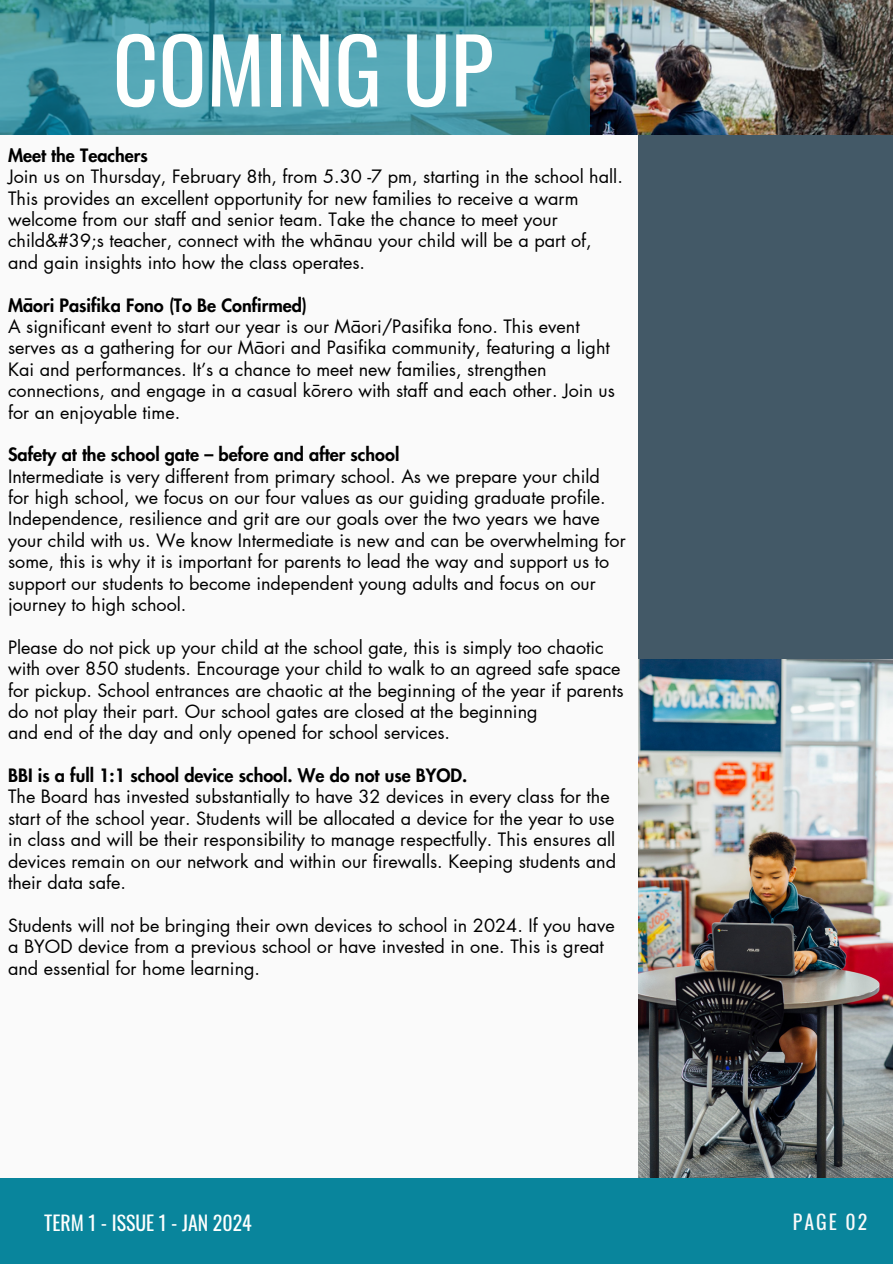
<style>
.page{position:relative;width:893px;height:1264px;background:#fff}
.page>*{position:absolute;margin:0;border:0;box-sizing:border-box;transform-origin:0 0}
.t1{font:88.95px "Oswald";color:#fefffe}
.t2{font:19.8px "Oswald";color:#fefffe}
.t3{font:19.8px "Oswald";letter-spacing:.1em;color:#fafafa}
.t4{font:18px/21.3px "Futura LT Pro";color:#000}
.t5{font:800 18px "Futura LT Pro";color:#000}
</style>
<div class="page">
<div style="left:0;top:0;width:892px;height:1263px;background:#fafafa"></div>
<div style="left:638px;top:111px;width:254px;height:622px;background:#435967"></div>
<div style="left:0;top:1177px;width:892px;height:86px;background:#09859c"></div>
<img style="left:589px;top:0;width:303px;height:134px">
<svg style="left:0;top:0;width:589px;height:135px;background:#4396a4"></svg>
<img style="left:638px;top:659px;width:254px;height:518px">
<p class="t1" style="left:113px;top:0;width:382px">COMING UP</p>
<p class="t5" style="left:8px;top:147px;width:141px">Meet the Teachers</p>
<p class="t4" style="left:8px;top:167px;width:616px">Join us on Thursday, February 8th, from 5.30 -7 pm, starting in the school hall.<br>This provides an excellent opportunity for new families to receive a warm welcome from our staff and senior team. Take the chance to meet your child&amp;#39;s teacher, connect with the whānau your child will be a part of, and gain insights into how the class operates.</p>
<p class="t5" style="left:8px;top:297px;width:300px">Māori Pasifika Fono (To Be Confirmed)</p>
<p class="t4" style="left:8px;top:316px;width:608px">A significant event to start our year is our Māori/Pasifika fono. This event serves as a gathering for our Māori and Pasifika community, featuring a light Kai and performances. It’s a chance to meet new families, strengthen connections, and engage in a casual kōrero with staff and each other. Join us</p>
<p class="t4" style="left:8px;top:402px;width:174px">for an enjoyable time.</p>
<p class="t5" style="left:8px;top:446px;width:393px">Safety at the school gate – before and after school</p>
<p class="t4" style="left:8px;top:466px;width:619px">Intermediate is very different from primary school. As we prepare your child<br>for high school, we focus on our four values as our guiding graduate profile.<br>Independence, resilience and grit are our goals over the two years we have your child with us. We know Intermediate is new and can be overwhelming for some, this is why it is important for parents to lead the way and support us to</p>
<p class="t4" style="left:8px;top:573px;width:589px">support our students to become independent young adults and focus on our journey to high school.</p>
<p class="t4" style="left:8px;top:637px;width:617px">Please do not pick up your child at the school gate, this is simply too chaotic with over 850 students. Encourage your child to walk to an agreed safe space for pickup. School entrances are chaotic at the beginning of the year if parents do not play their part. Our school gates are closed at the beginning</p>
<p class="t4" style="left:8px;top:722px;width:443px">and end of the day and only opened for school services.</p>
<p class="t5" style="left:8px;top:767px;width:461px">BBI is a full 1:1 school device school. We do not use BYOD.</p>
<p class="t4" style="left:8px;top:787px;width:609px">The Board has invested substantially to have 32 devices in every class for the start of the school year. Students will be allocated a device for the year to use in class and will be their responsibility to manage respectfully. This ensures all devices remain on our network and within our firewalls. Keeping students and their data safe.</p>
<h2 class="t4" style="left:8px;top:915px;width:608px">Students will not be bringing their own devices to school in 2024. If you have a BYOD device from a previous school or have invested in one. This is great and essential for home learning.</h2>
<h1 class="t2" style="left:44px;top:1206px;width:209px">TERM 1 - ISSUE 1 - JAN 2024</h1>
<p class="t3" style="left:792px;top:1206px;width:76px">PAGE 02</p>
</div>
